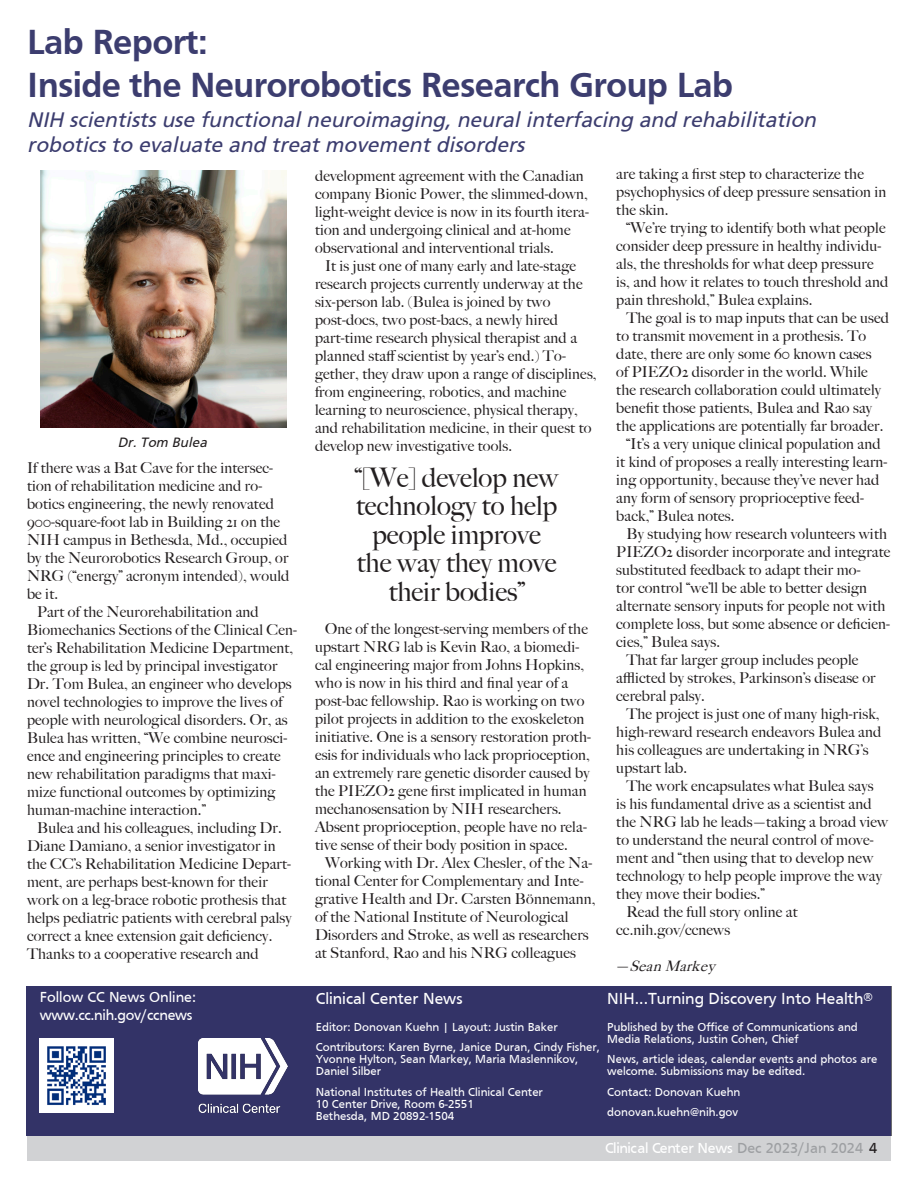
<style>
.page{position:relative;width:918px;height:1188px;background:#fff}
.page>*{position:absolute;margin:0;border:0;box-sizing:border-box;transform-origin:0 0}
.t1{font:700 36px/43.2px "Frutiger";letter-spacing:-.02em;color:#3c3d6f}
.t2{font:500 27px/28.5px "Big Caslon";color:#231f20;text-align:center}
.t3{font:italic 21px/25.2px "Frutiger FC";color:#3c3d6f}
.t4{font:16.5px "Frutiger";color:#fff}
.t5{font:500 15px/18px "Big Caslon";letter-spacing:.015em;color:#231f20}
.t6{font:15px/18px "Frutiger";color:#fff}
.t7{font:italic 15px "Caslon";letter-spacing:.015em;color:#231f20}
.t8{font:italic 13.5px "Frutiger FC";color:#231f20}
.t9{font:12px/12px "Frutiger";color:#fff}
.s1{font-family:"Big Caslon";font-weight:500;font-style:normal}
.s2{color:#9d9fa2}
.s3{color:#231f20}
</style>
<div class="page">
<div style="left:27px;top:1134px;width:864px;height:27px;background:#d1d2d4"></div>
<div style="left:27px;top:986px;width:864px;height:150px;background:#333367"></div>
<img style="left:199px;top:1039px;width:88px;height:73px">
<img style="left:40px;top:171px;width:246px;height:257px">
<img style="left:40px;top:1039px;width:74px;height:73px">
<h1 class="t1" style="left:27px;top:20px;width:708px">Lab Report:<br>Inside the Neurorobotics Research Group Lab</h1>
<h3 class="t3" style="left:27px;top:107px;width:790px">NIH scientists use functional neuroimaging, neural interfacing and rehabilitation robotics to evaluate and treat movement disorders</h3>
<p class="t8" style="left:118px;top:435px;width:91px">Dr. Tom Bulea</p>
<p class="t5" style="left:27px;top:458px;width:247px">If there was a Bat Cave for the intersec-</p>
<p class="t5" style="left:27px;top:476px;width:237px">tion of rehabilitation medicine and ro-</p>
<p class="t5" style="left:27px;top:494px;width:248px">botics engineering, the newly renovated</p>
<p class="t5" style="left:27px;top:512px;width:255px">900-square-foot lab in Building 21 on the</p>
<p class="t5" style="left:27px;top:530px;width:262px">NIH campus in Bethesda, Md., occupied</p>
<p class="t5" style="left:27px;top:548px;width:263px">by the Neurorobotics Research Group, or</p>
<p class="t5" style="left:27px;top:566px;width:264px">NRG (“energy” acronym intended), would</p>
<p class="t5" style="left:27px;top:584px;width:33px">be it.</p>
<p class="t5" style="left:37px;top:602px;width:223px">Part of the Neurorehabilitation and</p>
<p class="t5" style="left:27px;top:620px;width:272px">Biomechanics Sections of the Clinical Cen-</p>
<p class="t5" style="left:27px;top:638px;width:268px">ter’s Rehabilitation Medicine Department,</p>
<p class="t5" style="left:27px;top:656px;width:252px">the group is led by principal investigator</p>
<p class="t5" style="left:27px;top:674px;width:266px">Dr. Tom Bulea, an engineer who develops</p>
<p class="t5" style="left:27px;top:692px;width:257px">novel technologies to improve the lives of</p>
<p class="t5" style="left:27px;top:710px;width:262px">people with neurological disorders. Or, as</p>
<p class="t5" style="left:27px;top:728px;width:262px">Bulea has written, “We combine neurosci-</p>
<p class="t5" style="left:27px;top:746px;width:255px">ence and engineering principles to create</p>
<p class="t5" style="left:27px;top:764px;width:250px">new rehabilitation paradigms that maxi-</p>
<p class="t5" style="left:27px;top:782px;width:250px">mize functional outcomes by optimizing</p>
<p class="t5" style="left:27px;top:800px;width:180px">human-machine interaction.”</p>
<p class="t5" style="left:37px;top:818px;width:246px">Bulea and his colleagues, including Dr.</p>
<p class="t5" style="left:27px;top:836px;width:250px">Diane Damiano, a senior investigator in</p>
<p class="t5" style="left:27px;top:854px;width:266px">the CC’s Rehabilitation Medicine Depart-</p>
<p class="t5" style="left:27px;top:872px;width:242px">ment, are perhaps best-known for their</p>
<p class="t5" style="left:27px;top:890px;width:261px">work on a leg-brace robotic prothesis that</p>
<p class="t5" style="left:27px;top:908px;width:266px">helps pediatric patients with cerebral palsy</p>
<p class="t5" style="left:27px;top:926px;width:247px">correct a knee extension gait deficiency.</p>
<p class="t5" style="left:27px;top:944px;width:233px">Thanks to a cooperative research and</p>
<p class="t5" style="left:315px;top:167px;width:276px">development agreement with the Canadian company Bionic Power, the slimmed-down, light-weight device is now in its fourth itera&shy;tion and undergoing clinical and at-home observational and interventional trials.</p>
<p class="t5" style="left:315px;top:257px;width:283px;text-indent:10px">It is just one of many early and late-stage research projects currently underway at the six-person lab. (Bulea is joined by two post-docs, two post-bacs, a newly hired part-time research physical therapist and a planned staff scientist by year’s end.) To&shy;gether, they draw upon a range of disciplines, from engineering, robotics, and machine learning to neuroscience, physical therapy, and rehabilitation medicine, in their quest to develop new investigative tools.</p>
<h2 class="t2" style="left:355px;top:462px;width:205px">“[We] develop new technology to help people improve the way they move their bodies”</h2>
<p class="t5" style="left:315px;top:619px;width:277px;text-indent:10px">One of the longest-serving members of the upstart NRG lab is Kevin Rao, a biomedi&shy;cal engineering major from Johns Hopkins, who is now in his third and final year of a post-bac fellowship. Rao is working on two pilot projects in addition to the exoskeleton initiative. One is a sensory restoration proth&shy;esis for individuals who lack proprioception, an extremely rare genetic disorder caused by the PIEZO2 gene first implicated in human mechanosensation by NIH researchers.<br>Absent proprioception, people have no rela&shy;tive sense of their body position in space.</p>
<p class="t5" style="left:315px;top:853px;width:282px;text-indent:10px">Working with Dr. Alex Chesler, of the Na&shy;tional Center for Complementary and Inte&shy;grative Health and Dr. Carsten Bönnemann, of the National Institute of Neurological Disorders and Stroke, as well as researchers at Stanford, Rao and his NRG colleagues</p>
<p class="t6" style="left:40px;top:988px;width:158px">Follow CC News Online: www.cc.nih.gov/ccnews</p>
<p class="t4" style="left:316px;top:989px;width:148px">Clinical Center News</p>
<p class="t9" style="left:316px;top:1016px;width:286px;line-height:20.7px">Editor: Donovan Kuehn | Layout: Justin Baker<br>Contributors: Karen Byrne, Janice Duran, Cindy Fisher,</p>
<p class="t9" style="left:316px;top:1053px;width:264px">Yvonne Hylton, Sean Markey, Maria Maslennikov,<br>Daniel Silber</p>
<p class="t9" style="left:316px;top:1086px;width:229px">National Institutes of Health Clinical Center<br>10 Center Drive, Room 6-2551<br>Bethesda, MD 20892-1504</p>
<p class="t5" style="left:616px;top:164px;width:272px">are taking a first step to characterize the psychophysics of deep pressure sensation in the skin.</p>
<p class="t5" style="left:616px;top:218px;width:274px;text-indent:10px">“We’re trying to identify both what people consider deep pressure in healthy individu&shy;als, the thresholds for what deep pressure is, and how it relates to touch threshold and pain threshold,” Bulea explains.</p>
<p class="t5" style="left:626px;top:308px;width:264px">The goal is to map inputs that can be used</p>
<p class="t5" style="left:616px;top:326px;width:252px">to transmit movement in a prothesis. To</p>
<p class="t5" style="left:616px;top:344px;width:257px">date, there are only some 60 known cases</p>
<p class="t5" style="left:616px;top:362px;width:253px">of PIEZO2 disorder in the world. While</p>
<p class="t5" style="left:616px;top:380px;width:266px">the research collaboration could ultimately</p>
<p class="t5" style="left:616px;top:398px;width:257px">benefit those patients, Bulea and Rao say</p>
<p class="t5" style="left:616px;top:416px;width:269px">the applications are potentially far broader.</p>
<p class="t5" style="left:626px;top:434px;width:256px">“It’s a very unique clinical population and</p>
<p class="t5" style="left:616px;top:452px;width:273px">it kind of proposes a really interesting learn-</p>
<p class="t5" style="left:616px;top:470px;width:265px">ing opportunity, because they’ve never had</p>
<p class="t5" style="left:616px;top:488px;width:249px">any form of sensory proprioceptive feed-</p>
<p class="t5" style="left:616px;top:506px;width:120px">back,” Bulea notes.</p>
<p class="t5" style="left:626px;top:524px;width:262px">By studying how research volunteers with</p>
<p class="t5" style="left:616px;top:542px;width:276px">PIEZO2 disorder incorporate and integrate</p>
<p class="t5" style="left:616px;top:560px;width:246px">substituted feedback to adapt their mo-</p>
<p class="t5" style="left:616px;top:578px;width:252px">tor control “we’ll be able to better design</p>
<p class="t5" style="left:616px;top:596px;width:270px">alternate sensory inputs for people not with</p>
<p class="t5" style="left:616px;top:614px;width:275px">complete loss, but some absence or deficien-</p>
<p class="t5" style="left:616px;top:632px;width:105px">cies,” Bulea says.</p>
<p class="t5" style="left:626px;top:650px;width:234px">That far larger group includes people</p>
<p class="t5" style="left:616px;top:668px;width:261px">afflicted by strokes, Parkinson’s disease or</p>
<p class="t5" style="left:616px;top:686px;width:90px">cerebral palsy.</p>
<p class="t5" style="left:626px;top:704px;width:255px">The project is just one of many high-risk,</p>
<p class="t5" style="left:616px;top:722px;width:267px">high-reward research endeavors Bulea and</p>
<p class="t5" style="left:616px;top:740px;width:254px">his colleagues are undertaking in NRG’s</p>
<p class="t5" style="left:616px;top:758px;width:72px">upstart lab.</p>
<p class="t5" style="left:626px;top:776px;width:249px">The work encapsulates what Bulea says</p>
<p class="t5" style="left:616px;top:794px;width:257px">is his fundamental drive as a scientist and</p>
<p class="t5" style="left:616px;top:812px;width:274px">the NRG lab he leads—taking a broad view</p>
<p class="t5" style="left:616px;top:830px;width:259px">to understand the neural control of move-</p>
<p class="t5" style="left:616px;top:848px;width:259px">ment and “then using that to develop new</p>
<p class="t5" style="left:616px;top:866px;width:267px">technology to help people improve the way</p>
<p class="t5" style="left:616px;top:884px;width:150px">they move their bodies.”</p>
<p class="t5" style="left:626px;top:902px;width:173px">Read the full story online at</p>
<p class="t5" style="left:616px;top:920px;width:115px">cc.nih.gov/ccnews</p>
<p class="t7" style="left:616px;top:957px;width:100px"><span class="s1">—</span>Sean Markey</p>
<p class="t4" style="left:607px;top:989px;width:267px">NIH...Turning Discovery Into Health<sup>®</sup></p>
<p class="t9" style="left:607px;top:1020px;width:252px">Published by the Office of Communications and<br>Media Relations, Justin Cohen, Chief</p>
<p class="t9" style="left:607px;top:1053px;width:271px">News, article ideas, calendar events and photos are welcome. Submissions may be edited.</p>
<p class="t9" style="left:607px;top:1081px;width:135px;line-height:20.7px">Contact: Donovan Kuehn donovan.kuehn@nih.gov</p>
<p class="t6" style="left:605px;top:1139px;width:274px">Clinical Center News <span class="s2">Dec 2023/Jan 2024</span> <span class="s3">4</span></p>
</div>
